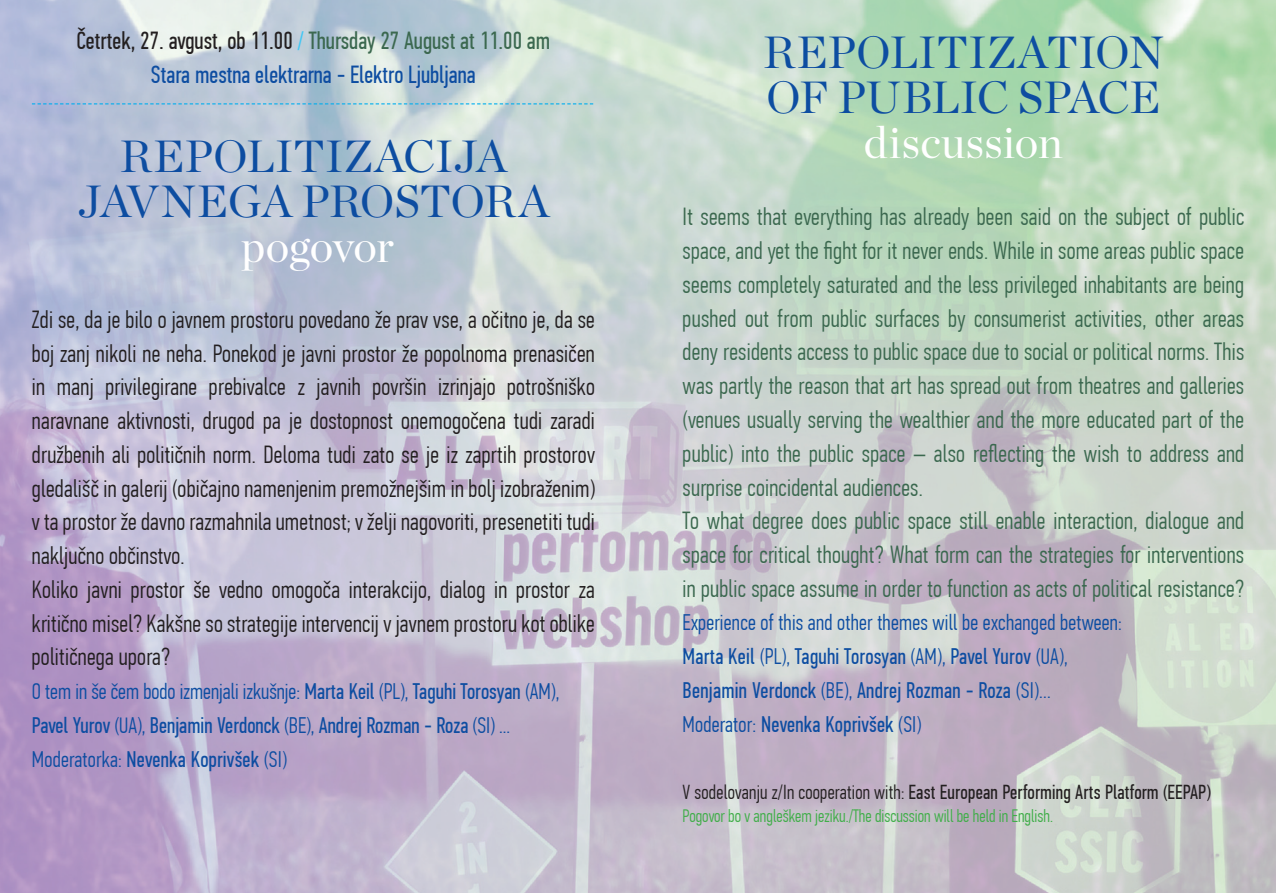
<style>
.page{position:relative;width:1276px;height:893px;background:#fff}
.page>*{position:absolute;margin:0;border:0;box-sizing:border-box;transform-origin:0 0}
.t1{font:45px/45px "Chronicle Display";letter-spacing:.005em;color:#0d4da1;text-align:center}
.t2{font:45px "Chronicle Display";color:#fff}
.t3{font:300 24.75px/33.8px "PF Din Text Comp Pro";letter-spacing:.01em;color:#3b684f}
.t4{font:300 24.75px/33.8px "PF Din Text Comp Pro";letter-spacing:.01em;color:#231f20}
.t5{font:24.75px/33.8px "PF Din Text Comp Pro";color:#0d4da1;text-align:center}
.t6{font:300 22.5px/33.8px "PF Din Text Comp Pro";letter-spacing:.01em;color:#0d4da1}
.t7{font:22.5px/33.8px "PF Din Text Comp Pro";color:#0d4da1}
.t8{font:20.25px "PF Din Text Comp Pro";letter-spacing:.01em;color:#231f20}
.t9{font:300 18px "PF Din Text Comp Pro";color:#40ae49}
.s1{color:#231f20}
.s2{color:#40c7f4}
.s3{color:#3b684f}
.s4{font-weight:300}
.s5{font-weight:400}
</style>
<div class="page">
<img style="left:0;top:0;width:1276px;height:893px">
<svg style="left:32px;top:103px;width:561px;height:1px"></svg>
<p class="t5" style="left:76px;top:24px;width:475px"><span class="s1">Četrtek, 27. avgust, ob 11.00</span> <span class="s2">/</span> <span class="s3">Thursday 27 August at 11.00 am<br></span>Stara mestna elektrarna - Elektro Ljubljana</p>
<h1 class="t1" style="left:78px;top:130px;width:473px">REPOLITIZACIJA<br>JAVNEGA PROSTORA</h1>
<h1 class="t2" style="left:241px;top:211px;width:154px">pogovor</h1>
<p class="t4" style="left:32px;top:302px;width:564px">Zdi se, da je bilo o javnem prostoru povedano že prav vse, a očitno je, da se boj zanj nikoli ne neha. Ponekod je javni prostor že popolnoma prenasičen in manj privilegirane prebivalce z javnih površin izrinjajo potrošniško naravnane aktivnosti, drugod pa je dostopnost onemogočena tudi zaradi družbenih ali političnih norm. Deloma tudi zato se je iz zaprtih prostorov gledališč in galerij (običajno namenjenim premožnejšim in bolj izobraženim) v ta prostor že davno razmahnila umetnost; v želji nagovoriti, presenetiti tudi naključno občinstvo.<br>Koliko javni prostor še vedno omogoča interakcijo, dialog in prostor za kritično misel? Kakšne so strategije intervencij v javnem prostoru kot oblike političnega upora?</p>
<p class="t7" style="left:32px;top:675px;width:529px"><span class="s4">O tem in še čem bodo izmenjali izkušnje:</span> Marta Keil <span class="s4">(PL),</span> Taguhi Torosyan <span class="s4">(AM),<br></span>Pavel Yurov <span class="s4">(UA),</span> Benjamin Verdonck <span class="s4">(BE),</span> Andrej Rozman - Roza <span class="s4">(SI) ...<br>Moderatorka:</span> Nevenka Koprivšek <span class="s4">(SI)</span></p>
<h1 class="t1" style="left:763px;top:26px;width:402px;text-align:left">REPOLITIZATION<br>OF PUBLIC SPACE</h1>
<h1 class="t2" style="left:864px;top:108px;width:200px">discussion</h1>
<p class="t3" style="left:682px;top:200px;width:563px">It seems that everything has already been said on the subject of public space, and yet the fight for it never ends. While in some areas public space seems completely saturated and the less privileged inhabitants are being pushed out from public surfaces by consumerist activities, other areas deny residents access to public space due to social or political norms. This was partly the reason that art has spread out from theatres and galleries (venues usually serving the wealthier and the more educated part of the public) into the public space – also reflecting the wish to address and surprise coincidental audiences.<br>To what degree does public space still enable interaction, dialogue and space for critical thought? What form can the strategies for interventions in public space assume in order to function as acts of political resistance?</p>
<p class="t6" style="left:682px;top:606px;width:441px">Experience of this and other themes will be exchanged between:<br><span class="s5">Marta Keil</span> (PL), <span class="s5">Taguhi Torosyan</span> (AM), <span class="s5">Pavel Yurov</span> (UA), <span class="s5">Benjamin Verdonck</span> (BE), <span class="s5">Andrej Rozman - Roza</span> (SI)...<br>Moderator: <span class="s5">Nevenka Koprivšek</span> (SI)</p>
<p class="t8" style="left:682px;top:781px;width:529px"><span class="s4">V sodelovanju z/In cooperation with:</span> East European Performing Arts Platform (EEPAP)</p>
<p class="t9" style="left:682px;top:805px;width:372px">Pogovor bo v angleškem jeziku./The discussion will be held in English.</p>
</div>
